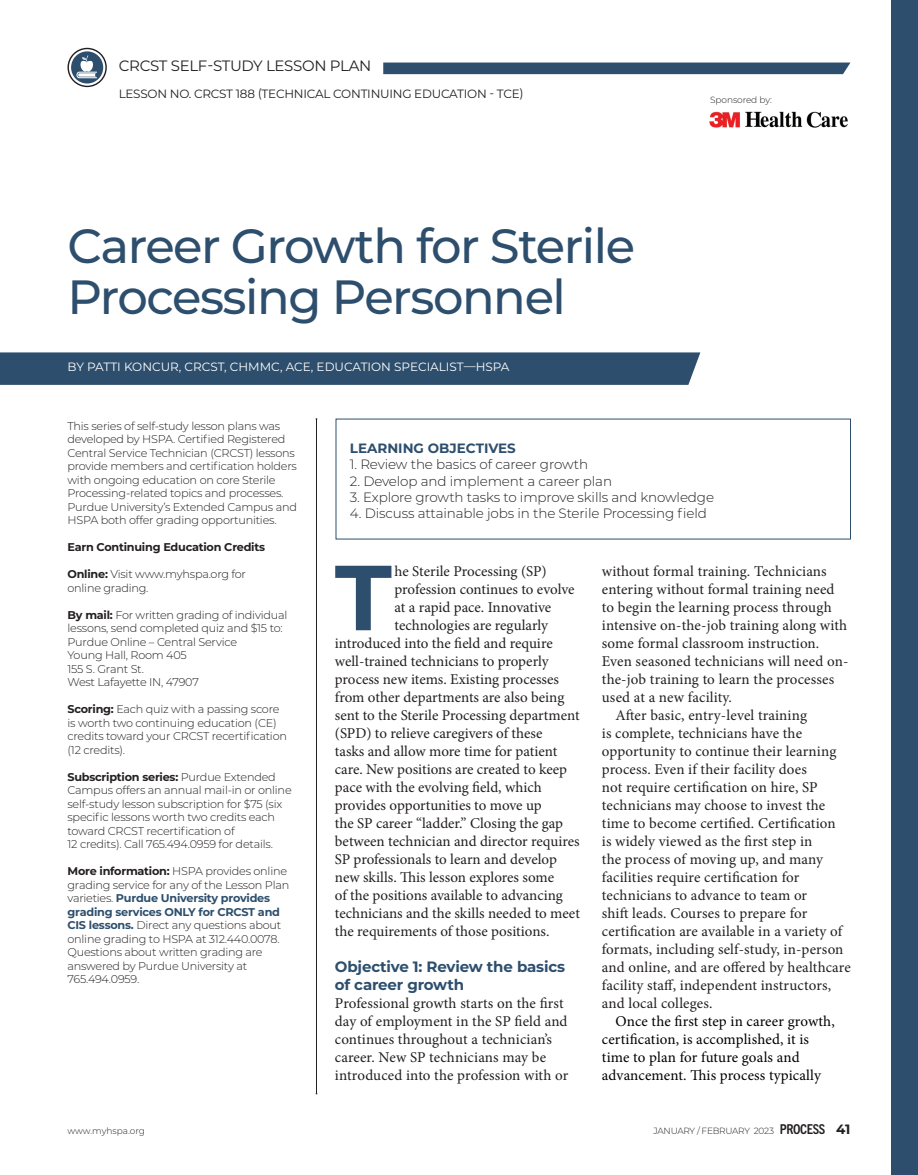
<style>
.page{position:relative;width:918px;height:1175px;background:#fff}
.page>*{position:absolute;margin:0;border:0;box-sizing:border-box;transform-origin:0 0}
.Drop_Cap{font:700 92.1px "Montserrat";color:#2d4f6d}
.Headline{font:500 48px/51px "Montserrat";letter-spacing:-.03em;color:#2d4f6d}
.Drop_Cap-2{font:15px "Minion Pro";color:#231f20}
.body_text{font:15px/18px "Minion Pro";letter-spacing:.01em;color:#231f20}
.Body_Copy_1{font:15px/18px "Minion Pro";letter-spacing:.01em;color:#231f20}
.body_text-2{font:15px/18px "Minion Pro";letter-spacing:.01em;color:#000}
.SubHead{font:700 15px/18px "Montserrat";letter-spacing:-.01em;color:#2d4f6d}
.t1{font:15px "Montserrat";letter-spacing:-.02em;color:#231f20}
.t2{font:300 13.5px "Montserrat";letter-spacing:-.01em;color:#231f20}
.t3{font:700 13.5px "Montserrat";color:#2d4f6d}
.t4{font:12px "Montserrat";color:#fff}
.t5{font:12px "Montserrat";letter-spacing:-.02em;color:#231f20}
.t6{font:300 11.25px/13.5px "Montserrat";letter-spacing:-.02em;color:#231f20}
.t7{font:700 11.25px "Montserrat";letter-spacing:-.02em;color:#231f20}
.t8{font:300 9px "Montserrat";letter-spacing:-.025em;color:#231f20}
.t9{font:300 9px "Montserrat";color:#231f20}
.s1{font-weight:700}
.s2{font-weight:700;color:#2d4f6d}
.s3{font-family:"Trade Gothic Next SR Pro";font-weight:700;font-stretch:condensed;font-size:13.65px}
.s4{font-weight:700;font-size:13.5px}
</style>
<div class="page">
<div style="left:383px;top:63px;width:467px;height:11px;background:#2d4f6d"></div>
<div style="left:891px;top:0;width:27px;height:1174px;background:#2d4f6d"></div>
<svg style="left:68px;top:48px;width:39px;height:39px"></svg>
<img style="left:709px;top:111px;width:139px;height:17px">
<hr style="left:316px;top:419px;width:1px;height:674px;background:#231f20">
<div style="left:0;top:352px;width:700px;height:33px;background:#2d4f6d"></div>
<h3 class="t1" style="left:119px;top:55px;width:254px">CRCST SELF-STUDY LESSON PLAN</h3>
<p class="t5" style="left:119px;top:85px;width:407px">LESSON NO. CRCST 188 (TECHNICAL CONTINUING EDUCATION - TCE)</p>
<p class="Headline" style="left:68px;top:218px;width:569px">Career Growth for Sterile<br>Processing Personnel</p>
<p class="t4" style="left:68px;top:359px;width:444px">BY PATTI KONCUR, CRCST, CHMMC, ACE, EDUCATION SPECIALIST—HSPA</p>
<p class="t8" style="left:710px;top:94px;width:63px">Sponsored by:</p>
<p class="t6" style="left:68px;top:418px;width:231px">This series of self-study lesson plans was developed by HSPA. Certified Registered Central Service Technician (CRCST) lessons provide members and certification holders with ongoing education on core Sterile Processing-related topics and processes.<br>Purdue University’s Extended Campus and HSPA both offer grading opportunities.</p>
<p class="t7" style="left:68px;top:539px;width:199px">Earn Continuing Education Credits</p>
<p class="t6" style="left:68px;top:567px;width:180px"><span class="s1">Online:</span> Visit www.myhspa.org for online grading.</p>
<p class="t6" style="left:68px;top:607px;width:221px"><span class="s1">By mail:</span> For written grading of individual lessons, send completed quiz and $15 to:</p>
<p class="t6" style="left:68px;top:634px;width:171px">Purdue Online – Central Service</p>
<p class="t6" style="left:68px;top:648px;width:121px">Young Hall, Room 405</p>
<p class="t6" style="left:68px;top:661px;width:78px">155 S. Grant St.</p>
<p class="t6" style="left:68px;top:675px;width:133px">West Lafayette IN, 47907</p>
<p class="t6" style="left:68px;top:702px;width:221px"><span class="s1">Scoring:</span> Each quiz with a passing score is worth two continuing education (CE) credits toward your CRCST recertification (12 credits).</p>
<p class="t6" style="left:68px;top:769px;width:226px"><span class="s1">Subscription series:</span> Purdue Extended Campus offers an annual mail-in or online self-study lesson subscription for $75 (six specific lessons worth two credits each toward CRCST recertification of<br>12 credits). Call 765.494.0959 for details.</p>
<p class="t6" style="left:68px;top:864px;width:223px"><span class="s1">More information:</span> HSPA provides online grading service for any of the Lesson Plan varieties. <span class="s2">Purdue University provides grading services ONLY for CRCST and CIS lessons.</span> Direct any questions about online grading to HSPA at 312.440.0078.<br>Questions about written grading are answered by Purdue University at 765.494.0959.</p>
<p class="t3" style="left:350px;top:438px;width:168px">LEARNING OBJECTIVES</p>
<p class="t2" style="left:350px;top:455px;width:240px">1. Review the basics of career growth</p>
<p class="t2" style="left:350px;top:471px;width:264px">2. Develop and implement a career plan</p>
<p class="t2" style="left:350px;top:488px;width:366px">3. Explore growth tasks to improve skills and knowledge</p>
<p class="t2" style="left:350px;top:504px;width:359px">4. Discuss attainable jobs in the Sterile Processing field</p>
<p class="Drop_Cap" style="left:335px;top:531px;width:58px">T</p>
<p class="Drop_Cap-2" style="left:395px;top:561px;width:154px">he Sterile Processing (SP)</p>
<p class="Drop_Cap-2" style="left:395px;top:579px;width:182px">profession continues to evolve</p>
<p class="Drop_Cap-2" style="left:395px;top:597px;width:158px">at a rapid pace. Innovative</p>
<p class="Drop_Cap-2" style="left:395px;top:615px;width:155px">technologies are regularly</p>
<p class="Drop_Cap-2" style="left:335px;top:633px;width:219px">introduced into the field and require</p>
<p class="Drop_Cap-2" style="left:335px;top:651px;width:215px">well-trained technicians to properly</p>
<p class="Drop_Cap-2" style="left:335px;top:669px;width:226px">process new items. Existing processes</p>
<p class="Drop_Cap-2" style="left:335px;top:687px;width:231px">from other departments are also being</p>
<p class="Drop_Cap-2" style="left:335px;top:705px;width:246px">sent to the Sterile Processing department</p>
<p class="Drop_Cap-2" style="left:335px;top:723px;width:209px">(SPD) to relieve caregivers of these</p>
<p class="Drop_Cap-2" style="left:335px;top:741px;width:224px">tasks and allow more time for patient</p>
<p class="Drop_Cap-2" style="left:335px;top:759px;width:234px">care. New positions are created to keep</p>
<p class="Drop_Cap-2" style="left:335px;top:777px;width:208px">pace with the evolving field, which</p>
<p class="Drop_Cap-2" style="left:335px;top:795px;width:208px">provides opportunities to move up</p>
<p class="Drop_Cap-2" style="left:335px;top:813px;width:230px">the SP career “ladder.” Closing the gap</p>
<p class="Drop_Cap-2" style="left:335px;top:831px;width:246px">between technician and director requires</p>
<p class="Drop_Cap-2" style="left:335px;top:849px;width:224px">SP professionals to learn and develop</p>
<p class="Drop_Cap-2" style="left:335px;top:867px;width:221px">new skills. This lesson explores some</p>
<p class="Drop_Cap-2" style="left:335px;top:885px;width:229px">of the positions available to advancing</p>
<p class="Drop_Cap-2" style="left:335px;top:903px;width:247px">technicians and the skills needed to meet</p>
<p class="Drop_Cap-2" style="left:335px;top:921px;width:216px">the requirements of those positions.</p>
<p class="SubHead" style="left:335px;top:957px;width:232px">Objective 1: Review the basics of career growth</p>
<p class="Body_Copy_1" style="left:335px;top:994px;width:235px">Professional growth starts on the first day of employment in the SP field and continues throughout a technician’s career. New SP technicians may be introduced into the profession with or</p>
<p class="Body_Copy_1" style="left:602px;top:562px;width:248px">without formal training. Technicians entering without formal training need to begin the learning process through intensive on-the-job training along with some formal classroom instruction.<br>Even seasoned technicians will need on&shy;the-job training to learn the processes used at a new facility.</p>
<p class="body_text" style="left:602px;top:706px;width:250px;text-indent:14px">After basic, entry-level training<br>is complete, technicians have the opportunity to continue their learning process. Even if their facility does<br>not require certification on hire, SP technicians may choose to invest the time to become certified. Certification<br>is widely viewed as the first step in<br>the process of moving up, and many facilities require certification for technicians to advance to team or<br>shift leads. Courses to prepare for certification are available in a variety of formats, including self-study, in-person and online, and are offered by healthcare facility staff, independent instructors, and local colleges.</p>
<p class="body_text-2" style="left:602px;top:1012px;width:234px;text-indent:14px">Once the first step in career growth, certification, is accomplished, it is time to plan for future goals and advancement. This process typically</p>
<p class="t9" style="left:68px;top:1125px;width:79px">www.myhspa.org</p>
<p class="t8" style="left:654px;top:1125px;width:198px">JANUARY / FEBRUARY 2023 <span class="s3">PROCESS</span> <span class="s4">41</span></p>
</div>
